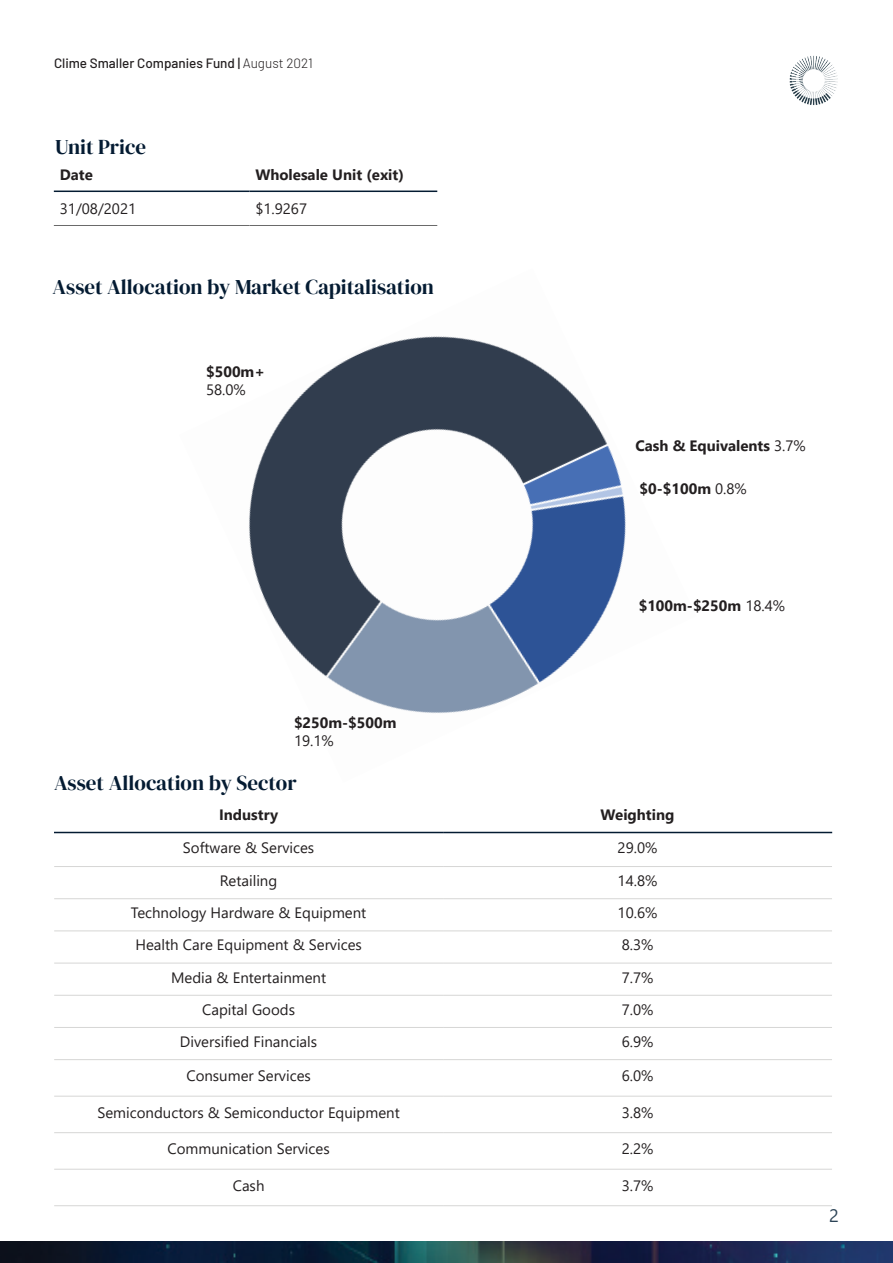
<style>
.page{position:relative;width:893px;height:1263px;background:#fff}
.page>*{position:absolute;margin:0;border:0;box-sizing:border-box;transform-origin:0 0}
.t1{font:21px "DM Serif Display";color:#041b32}
.t2{font:18px "Segoe UI";color:#2c4356}
.t3{font:15px "Segoe UI";color:#231f20}
.t4{font:700 15px "Segoe UI";color:#231f20}
.t5{font:500 13.5px "Barlow";color:#231f20}
.s1{font-weight:300}
.s2{font-weight:400}
</style>
<div class="page">
<img style="left:789px;top:55px;width:49px;height:50px">
<img style="left:0;top:1241px;width:893px;height:22px">
<img style="left:249px;top:336px;width:377px;height:377px">
<hr style="left:54px;top:832px;width:389px;height:1px;background:#041b32">
<hr style="left:443px;top:832px;width:389px;height:1px;background:#041b32">
<hr style="left:54px;top:866px;width:389px;height:1px;background:#d6d6d5">
<hr style="left:443px;top:866px;width:389px;height:1px;background:#d6d6d5">
<hr style="left:54px;top:898px;width:389px;height:1px;background:#d6d6d5">
<hr style="left:443px;top:898px;width:389px;height:1px;background:#d6d6d5">
<hr style="left:54px;top:930px;width:389px;height:1px;background:#d6d6d5">
<hr style="left:443px;top:930px;width:389px;height:1px;background:#d6d6d5">
<hr style="left:54px;top:963px;width:389px;height:1px;background:#d6d6d5">
<hr style="left:443px;top:963px;width:389px;height:1px;background:#d6d6d5">
<hr style="left:54px;top:995px;width:389px;height:1px;background:#d6d6d5">
<hr style="left:443px;top:995px;width:389px;height:1px;background:#d6d6d5">
<hr style="left:54px;top:1027px;width:389px;height:1px;background:#d6d6d5">
<hr style="left:443px;top:1027px;width:389px;height:1px;background:#d6d6d5">
<hr style="left:54px;top:1059px;width:389px;height:1px;background:#d6d6d5">
<hr style="left:443px;top:1059px;width:389px;height:1px;background:#d6d6d5">
<hr style="left:54px;top:1096px;width:389px;height:1px;background:#d6d6d5">
<hr style="left:443px;top:1096px;width:389px;height:1px;background:#d6d6d5">
<hr style="left:54px;top:1132px;width:389px;height:1px;background:#d6d6d5">
<hr style="left:443px;top:1132px;width:389px;height:1px;background:#d6d6d5">
<hr style="left:54px;top:1169px;width:389px;height:1px;background:#d6d6d5">
<hr style="left:443px;top:1169px;width:389px;height:1px;background:#d6d6d5">
<hr style="left:54px;top:1205px;width:389px;height:1px;background:#d6d6d5">
<hr style="left:443px;top:1205px;width:389px;height:1px;background:#d6d6d5">
<hr style="left:54px;top:191px;width:195px;height:1px;background:#041b32">
<hr style="left:249px;top:191px;width:188px;height:1px;background:#041b32">
<hr style="left:54px;top:225px;width:195px;height:1px;background:#6a6a6a">
<hr style="left:249px;top:225px;width:188px;height:1px;background:#6a6a6a">
<p class="t5" style="left:54px;top:53px;width:260px">Clime Smaller Companies Fund | <span class="s1">August 2021</span></p>
<h1 class="t1" style="left:55px;top:134px;width:92px">Unit Price</h1>
<p class="t4" style="left:60px;top:160px;width:35px">Date</p>
<p class="t4" style="left:255px;top:160px;width:150px">Wholesale Unit (exit)</p>
<p class="t3" style="left:60px;top:194px;width:78px">31/08/2021</p>
<p class="t3" style="left:255px;top:194px;width:53px">$1.9267</p>
<h1 class="t1" style="left:53px;top:274px;width:383px">Asset Allocation by Market Capitalisation</h1>
<p class="t4" style="left:206px;top:357px;width:60px">$500m+</p>
<p class="t3" style="left:206px;top:375px;width:41px">58.0%</p>
<p class="t4" style="left:635px;top:432px;width:172px">Cash &amp; Equivalents <span class="s2">3.7%</span></p>
<p class="t4" style="left:639px;top:475px;width:109px">$0-$100m <span class="s2">0.8%</span></p>
<p class="t4" style="left:639px;top:591px;width:148px">$100m-$250m <span class="s2">18.4%</span></p>
<p class="t4" style="left:294px;top:708px;width:104px">$250m-$500m</p>
<p class="t3" style="left:294px;top:726px;width:41px">19.1%</p>
<h1 class="t1" style="left:54px;top:771px;width:244px">Asset Allocation by Sector</h1>
<p class="t4" style="left:219px;top:800px;width:61px">Industry</p>
<p class="t4" style="left:600px;top:800px;width:75px">Weighting</p>
<p class="t3" style="left:183px;top:833px;width:133px">Software &amp; Services</p>
<p class="t3" style="left:618px;top:833px;width:41px">29.0%</p>
<p class="t3" style="left:220px;top:866px;width:59px">Retailing</p>
<p class="t3" style="left:618px;top:866px;width:41px">14.8%</p>
<p class="t3" style="left:131px;top:899px;width:237px">Technology Hardware &amp; Equipment</p>
<p class="t3" style="left:618px;top:899px;width:41px">10.6%</p>
<p class="t3" style="left:135px;top:931px;width:228px">Health Care Equipment &amp; Services</p>
<p class="t3" style="left:622px;top:931px;width:33px">8.3%</p>
<p class="t3" style="left:171px;top:963px;width:157px">Media &amp; Entertainment</p>
<p class="t3" style="left:622px;top:963px;width:33px">7.7%</p>
<p class="t3" style="left:202px;top:995px;width:94px">Capital Goods</p>
<p class="t3" style="left:622px;top:995px;width:33px">7.0%</p>
<p class="t3" style="left:180px;top:1027px;width:139px">Diversified Financials</p>
<p class="t3" style="left:622px;top:1027px;width:33px">6.9%</p>
<p class="t3" style="left:186px;top:1062px;width:126px">Consumer Services</p>
<p class="t3" style="left:622px;top:1062px;width:33px">6.0%</p>
<p class="t3" style="left:98px;top:1098px;width:304px">Semiconductors &amp; Semiconductor Equipment</p>
<p class="t3" style="left:622px;top:1098px;width:33px">3.8%</p>
<p class="t3" style="left:168px;top:1135px;width:164px">Communication Services</p>
<p class="t3" style="left:622px;top:1135px;width:33px">2.2%</p>
<p class="t3" style="left:233px;top:1171px;width:33px">Cash</p>
<p class="t3" style="left:622px;top:1171px;width:33px">3.7%</p>
<p class="t2" style="left:829px;top:1199px;width:11px">2</p>
</div>
